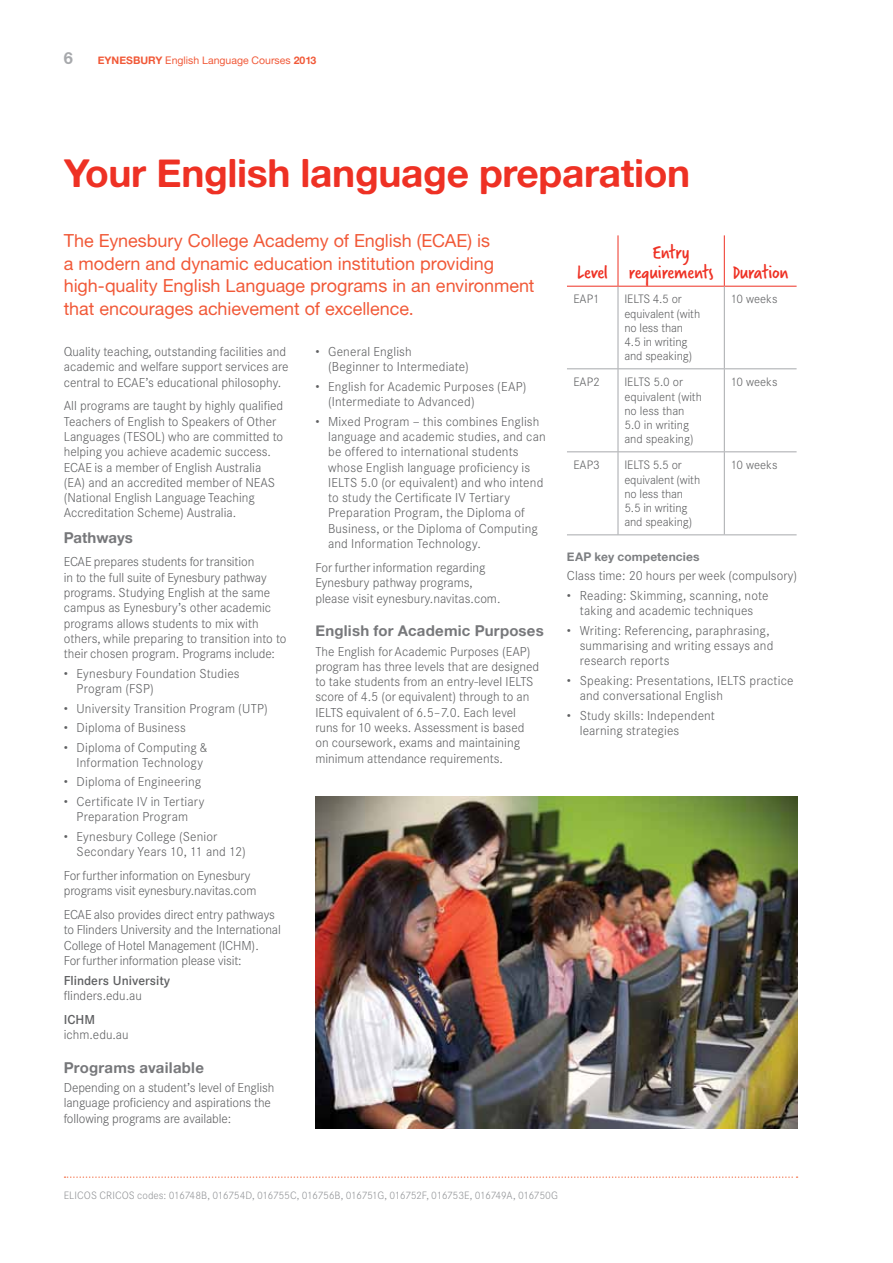
<style>
.page{position:relative;width:893px;height:1263px;background:#fff}
.page>*{position:absolute;margin:0;border:0;box-sizing:border-box;transform-origin:0 0}
.t1{font:39px "Alte Haas Grotesk Bold";letter-spacing:-.01em;color:#ee3124}
.t2{font:21px/19.5px "Verveine";letter-spacing:-.01em;color:#ee3124}
.t3{font:18px/22.5px "Alte Haas Grotesk";letter-spacing:-.005em;color:#f15938}
.t4{font:16.5px "Alte Haas Grotesk Bold";color:#a7a9ac}
.t5{font:15px "Alte Haas Grotesk Bold";letter-spacing:.015em;color:#77787b}
.t6{font:300 12.75px/15.3px "Corporate SBQ";color:#5f6062}
.t7{font:500 12.75px "Corporate SBQ";color:#5f6062}
.t8{font:300 12px/14.2px "Corporate SBQ";letter-spacing:-.01em;color:#5f6062}
.t9{font:12px "Alte Haas Grotesk Bold";letter-spacing:.01em;color:#7d7f82}
.t10{font:300 10.5px "Corporate SBQ";letter-spacing:-.02em;color:#939598}
.t11{font:10.5px "Alte Haas Grotesk";color:#f15938}
.s1{font-family:"Alte Haas Grotesk Bold"}
</style>
<div class="page">
<img style="left:315px;top:796px;width:483px;height:332px">
<hr style="left:618px;top:235px;width:1px;height:51px;background:#ee3124">
<hr style="left:724px;top:235px;width:1px;height:51px;background:#ee3124">
<hr style="left:567px;top:286px;width:51px;height:1px;background:#ee3124">
<hr style="left:618px;top:286px;width:106px;height:1px;background:#ee3124">
<hr style="left:724px;top:286px;width:73px;height:1px;background:#ee3124">
<hr style="left:618px;top:287px;width:1px;height:81px;background:#a7a9ac">
<hr style="left:724px;top:287px;width:1px;height:81px;background:#a7a9ac">
<hr style="left:567px;top:368px;width:51px;height:1px;background:#a7a9ac">
<hr style="left:618px;top:368px;width:106px;height:1px;background:#a7a9ac">
<hr style="left:618px;top:369px;width:1px;height:82px;background:#a7a9ac">
<hr style="left:724px;top:368px;width:73px;height:1px;background:#a7a9ac">
<hr style="left:724px;top:369px;width:1px;height:82px;background:#a7a9ac">
<hr style="left:567px;top:451px;width:51px;height:1px;background:#a7a9ac">
<hr style="left:618px;top:451px;width:106px;height:1px;background:#a7a9ac">
<hr style="left:618px;top:452px;width:1px;height:82px;background:#a7a9ac">
<hr style="left:724px;top:451px;width:73px;height:1px;background:#a7a9ac">
<hr style="left:724px;top:452px;width:1px;height:82px;background:#a7a9ac">
<hr style="left:567px;top:534px;width:51px;height:1px;background:#a7a9ac">
<hr style="left:618px;top:534px;width:106px;height:1px;background:#a7a9ac">
<hr style="left:724px;top:534px;width:73px;height:1px;background:#a7a9ac">
<svg style="left:65px;top:1176px;width:732px;height:2px"></svg>
<p class="t4" style="left:64px;top:48px;width:11px">6</p>
<p class="t11" style="left:98px;top:54px;width:220px"><span class="s1">EYNESBURY</span> English Language Courses <span class="s1">2013</span></p>
<h1 class="t1" style="left:64px;top:149px;width:628px">Your English language preparation</h1>
<h3 class="t3" style="left:64px;top:229px;width:472px">The Eynesbury College Academy of English (ECAE) is<br>a modern and dynamic education institution providing high-quality English Language programs in an environment that encourages achievement of excellence.</h3>
<p class="t6" style="left:64px;top:344px;width:226px">Quality teaching, outstanding facilities and academic and welfare support services are central to ECAE’s educational philosophy.</p>
<p class="t6" style="left:64px;top:398px;width:221px">All programs are taught by highly qualified Teachers of English to Speakers of Other Languages (TESOL) who are committed to helping you achieve academic success.<br>ECAE is a member of English Australia (EA) and an accredited member of NEAS (National English Language Teaching Accreditation Scheme) Australia.</p>
<p class="t5" style="left:64px;top:528px;width:71px">Pathways</p>
<p class="t6" style="left:64px;top:554px;width:224px">ECAE prepares students for transition<br>in to the full suite of Eynesbury pathway programs. Studying English at the same campus as Eynesbury’s other academic programs allows students to mix with others, while preparing to transition into to their chosen program. Programs include:</p>
<p class="t6" style="left:77px;top:666px;width:165px;text-indent:-13px">• Eynesbury Foundation Studies<br>Program (FSP)</p>
<p class="t6" style="left:64px;top:700px;width:205px">• University Transition Program (UTP)</p>
<p class="t6" style="left:64px;top:720px;width:124px">• Diploma of Business</p>
<p class="t6" style="left:77px;top:740px;width:133px;text-indent:-13px">• Diploma of Computing &amp;<br>Information Technology</p>
<p class="t6" style="left:64px;top:774px;width:139px">• Diploma of Engineering</p>
<p class="t6" style="left:64px;top:794px;width:142px;text-align:center">• Certificate IV in Tertiary<br>Preparation Program</p>
<p class="t6" style="left:77px;top:829px;width:171px;text-indent:-13px">• Eynesbury College (Senior<br>Secondary Years 10, 11 and 12)</p>
<p class="t6" style="left:64px;top:868px;width:194px">For further information on Eynesbury programs visit eynesbury.navitas.com</p>
<p class="t6" style="left:64px;top:907px;width:219px">ECAE also provides direct entry pathways to Flinders University and the International College of Hotel Management (ICHM).<br>For further information please visit:</p>
<p class="t7" style="left:64px;top:972px;width:108px">Flinders University</p>
<p class="t6" style="left:64px;top:988px;width:80px">flinders.edu.au</p>
<p class="t7" style="left:64px;top:1011px;width:33px">ICHM</p>
<p class="t6" style="left:64px;top:1027px;width:66px">ichm.edu.au</p>
<p class="t5" style="left:64px;top:1058px;width:142px">Programs available</p>
<p class="t6" style="left:64px;top:1080px;width:212px">Depending on a student’s level of English language proficiency and aspirations the following programs are available:</p>
<h2 class="t2" style="left:629px;top:242px;width:161px;text-indent:24px">Entry<br>requirements Duration</h2>
<h2 class="t2" style="left:577px;top:262px;width:33px">Level</h2>
<p class="t8" style="left:573px;top:292px;width:28px">EAP1</p>
<p class="t8" style="left:624px;top:292px;width:77px">IELTS 4.5 or equivalent (with no less than<br>4.5 in writing and speaking)</p>
<p class="t8" style="left:731px;top:292px;width:48px">10 weeks</p>
<p class="t8" style="left:573px;top:375px;width:28px">EAP2</p>
<p class="t8" style="left:624px;top:375px;width:79px">IELTS 5.0 or equivalent (with no less than<br>5.0 in writing and speaking)</p>
<p class="t8" style="left:731px;top:375px;width:48px">10 weeks</p>
<p class="t8" style="left:573px;top:458px;width:28px">EAP3</p>
<p class="t8" style="left:624px;top:458px;width:77px">IELTS 5.5 or equivalent (with no less than<br>5.5 in writing and speaking)</p>
<p class="t8" style="left:731px;top:458px;width:48px">10 weeks</p>
<p class="t9" style="left:567px;top:549px;width:134px">EAP key competencies</p>
<p class="t6" style="left:567px;top:568px;width:232px">Class time: 20 hours per week (compulsory)</p>
<p class="t6" style="left:567px;top:588px;width:203px;text-align:center">• Reading: Skimming, scanning, note taking and academic techniques</p>
<p class="t6" style="left:580px;top:623px;width:195px;text-indent:-13px">• Writing: Referencing, paraphrasing, summarising and writing essays and research reports</p>
<p class="t6" style="left:580px;top:673px;width:215px;text-indent:-13px">• Speaking: Presentations, IELTS practice and conversational English</p>
<p class="t6" style="left:580px;top:708px;width:137px;text-indent:-13px">• Study skills: Independent learning strategies</p>
<p class="t6" style="left:328px;top:344px;width:142px;text-indent:-13px">• General English<br>(Beginner to Intermediate)</p>
<p class="t6" style="left:328px;top:379px;width:200px;text-indent:-13px">• English for Academic Purposes (EAP) (Intermediate to Advanced)</p>
<p class="t6" style="left:328px;top:414px;width:219px;text-indent:-13px">• Mixed Program — this combines English language and academic studies, and can be offered to international students whose English language proficiency is IELTS 5.0 (or equivalent) and who intend to study the Certificate IV Tertiary Preparation Program, the Diploma of Business, or the Diploma of Computing and Information Technology.</p>
<p class="t6" style="left:315px;top:560px;width:187px">For further information regarding<br>Eynesbury pathway programs, please visit eynesbury.navitas.com.</p>
<p class="t5" style="left:315px;top:621px;width:230px">English for Academic Purposes</p>
<p class="t6" style="left:315px;top:644px;width:225px">The English for Academic Purposes (EAP) program has three levels that are designed to take students from an entry-level IELTS score of 4.5 (or equivalent) through to an IELTS equivalent of 6.5–7.0. Each level runs for 10 weeks. Assessment is based on coursework, exams and maintaining minimum attendance requirements.</p>
<p class="t10" style="left:64px;top:1189px;width:496px">ELICOS CRICOS codes: 016748B, 016754D, 016755C, 016756B, 016751G, 016752F, 016753E, 016749A, 016750G</p>
</div>
